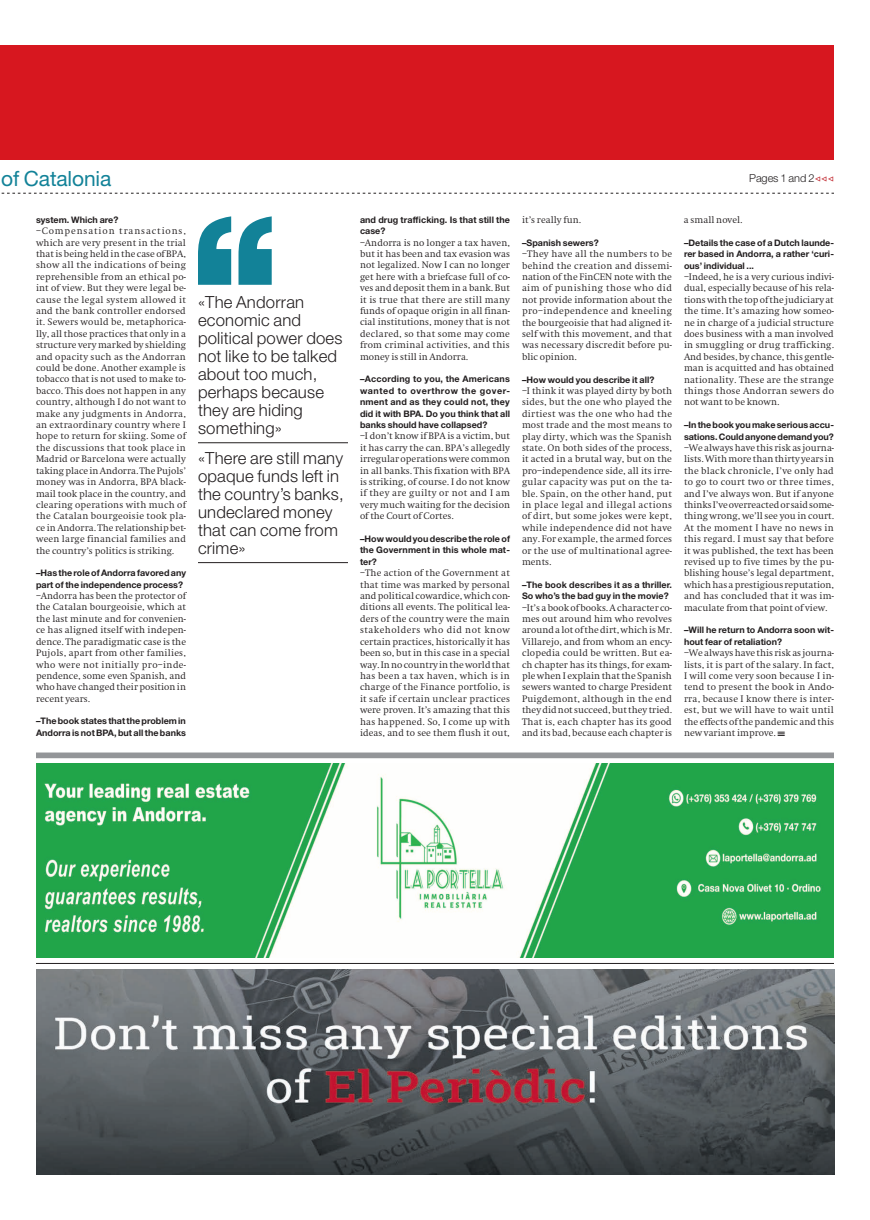
<style>
.page{position:relative;width:870px;height:1220px;background:#fff}
.page>*{position:absolute;margin:0;border:0;box-sizing:border-box;transform-origin:0 0}
.t1{font:21px "Helvetica Neue LT Std";letter-spacing:-.01em;color:#128298}
.Frase_Txt{font:300 16.7px/18px "Helvetica Neue LT Std";letter-spacing:.01em;color:#231f20}
.t2{font:300 11px "Helvetica Neue LT Std";letter-spacing:-.01em;color:#231f20}
.A_Texto{font:300 9.1px/11.4px "Swift ND Std";letter-spacing:.005em;color:#231f20;text-align:justify}
.A_Texto-2{font:700 9px/11.4px "Helvetica Neue LT Std";color:#231f20}
</style>
<div class="page">
<div style="left:0;top:46px;width:834px;height:114px;background:#d7171f"></div>
<img style="left:36px;top:764px;width:798px;height:194px">
<div style="left:36px;top:752px;width:798px;height:6px;background:#939598"></div>
<svg style="left:1px;top:193px;width:833px;height:1px"></svg>
<svg style="left:198px;top:216px;width:74px;height:69px"></svg>
<hr style="left:198px;top:443px;width:150px;height:1px;background:#231f20">
<hr style="left:198px;top:562px;width:150px;height:1px;background:#231f20">
<img style="left:36px;top:969px;width:798px;height:205px">
<hr style="left:36px;top:963px;width:798px;height:1px;background:#231f20">
<h1 class="t1" style="left:1px;top:166px;width:112px">of Catalonia</h1>
<p class="t2" style="left:749px;top:171px;width:67px">Pages 1 and 2</p>
<p class="A_Texto-2" style="left:36px;top:214px;width:84px">system. Which are?</p>
<p class="A_Texto" style="left:36px;top:225px;width:152px">–Compensation transactions, which are very present in the trial that is being held in the case of BPA, show all the indications of being reprehensible from an ethical po&shy;int of view. But they were legal be&shy;cause the legal system allowed it and the bank controller endorsed it. Sewers would be, metaphorica&shy;lly, all those practices that only in a structure very marked by shielding and opacity such as the Andorran could be done. Another example is tobacco that is not used to make to&shy;bacco. This does not happen in any country, although I do not want to make any judgments in Andorra, an extraordinary country where I hope to return for skiing. Some of the discussions that took place in Madrid or Barcelona were actually taking place in Andorra. The Pujols’ money was in Andorra, BPA black&shy;mail took place in the country, and clearing operations with much of the Catalan bourgeoisie took pla&shy;ce in Andorra. The relationship bet&shy;ween large financial families and the country’s politics is striking.</p>
<p class="A_Texto-2" style="left:36px;top:567px;width:152px">–Has the role of Andorra favored any part of the independence process?</p>
<p class="A_Texto" style="left:36px;top:590px;width:152px">–Andorra has been the protector of the Catalan bourgeoisie, which at the last minute and for convenien&shy;ce has aligned itself with indepen&shy;dence. The paradigmatic case is the Pujols, apart from other families, who were not initially pro–inde&shy;pendence, some even Spanish, and who have changed their position in recent years.</p>
<p class="A_Texto-2" style="left:36px;top:715px;width:152px">–The book states that the problem in<br>Andorra is not BPA, but all the banks</p>
<p class="Frase_Txt" style="left:198px;top:293px;width:146px">«The Andorran economic and political power does not like to be talked about too much, perhaps because they are hiding something»</p>
<p class="Frase_Txt" style="left:198px;top:449px;width:147px">«There are still many opaque funds left in the country’s banks, undeclared money that can come from crime»</p>
<p class="A_Texto-2" style="left:360px;top:214px;width:152px">and drug trafficking. Is that still the case?</p>
<p class="A_Texto" style="left:360px;top:237px;width:152px">–Andorra is no longer a tax haven, but it has been and tax evasion was not legalized. Now I can no longer get here with a briefcase full of co&shy;ves and deposit them in a bank. But it is true that there are still many funds of opaque origin in all finan&shy;cial institutions, money that is not declared, so that some may come from criminal activities, and this money is still in Andorra.</p>
<p class="A_Texto-2" style="left:360px;top:373px;width:152px;text-align:justify">–According to you, the Americans wanted to overthrow the gover&shy;nment and as they could not, they did it with BPA. Do you think that all banks should have collapsed?</p>
<p class="A_Texto" style="left:360px;top:431px;width:152px">–I don’t know if BPA is a victim, but it has carry the can. BPA’s allegedly irregular operations were common in all banks. This fixation with BPA is striking, of course. I do not know if they are guilty or not and I am very much waiting for the decision of the Court of Cortes.</p>
<p class="A_Texto-2" style="left:360px;top:533px;width:152px;text-align:justify">–How would you describe the role of the Government in this whole mat&shy;ter?</p>
<p class="A_Texto" style="left:360px;top:567px;width:152px">–The action of the Government at that time was marked by personal and political cowardice, which con&shy;ditions all events. The political lea&shy;ders of the country were the main stakeholders who did not know certain practices, historically it has been so, but in this case in a special way. In no country in the world that has been a tax haven, which is in charge of the Finance portfolio, is it safe if certain unclear practices were proven. It’s amazing that this has happened. So, I come up with ideas, and to see them flush it out,</p>
<p class="A_Texto" style="left:522px;top:214px;width:61px">it’s really fun.</p>
<p class="A_Texto-2" style="left:522px;top:237px;width:78px">–Spanish sewers?</p>
<p class="A_Texto" style="left:522px;top:248px;width:152px">–They have all the numbers to be behind the creation and dissemi&shy;nation of the FinCEN note with the aim of punishing those who did not provide information about the pro–independence and kneeling the bourgeoisie that had aligned it&shy;self with this movement, and that was necessary discredit before pu&shy;blic opinion.</p>
<p class="A_Texto-2" style="left:522px;top:373px;width:134px">–How would you describe it all?</p>
<p class="A_Texto" style="left:522px;top:385px;width:152px">–I think it was played dirty by both sides, but the one who played the dirtiest was the one who had the most trade and the most means to play dirty, which was the Spanish state. On both sides of the process, it acted in a brutal way, but on the pro–independence side, all its irre&shy;gular capacity was put on the ta&shy;ble. Spain, on the other hand, put in place legal and illegal actions of dirt, but some jokes were kept, while independence did not have any. For example, the armed forces or the use of multinational agree&shy;ments.</p>
<p class="A_Texto-2" style="left:522px;top:579px;width:152px">–The book describes it as a thriller.<br>So who’s the bad guy in the movie?</p>
<p class="A_Texto" style="left:522px;top:602px;width:152px">–It’s a book of books. A character co&shy;mes out around him who revolves around a lot of the dirt, which is Mr.<br>Villarejo, and from whom an ency&shy;clopedia could be written. But ea&shy;ch chapter has its things, for exam&shy;ple when I explain that the Spanish sewers wanted to charge President Puigdemont, although in the end they did not succeed, but they tried.<br>That is, each chapter has its good and its bad, because each chapter is</p>
<p class="A_Texto" style="left:684px;top:214px;width:60px">a small novel.</p>
<p class="A_Texto-2" style="left:684px;top:237px;width:152px;text-align:justify">–Details the case of a Dutch launde&shy;rer based in Andorra, a rather ‘curi&shy;ous’ individual ...</p>
<p class="A_Texto" style="left:684px;top:271px;width:152px">–Indeed, he is a very curious indivi&shy;dual, especially because of his rela&shy;tions with the top of the judiciary at the time. It’s amazing how someo&shy;ne in charge of a judicial structure does business with a man involved in smuggling or drug trafficking.<br>And besides, by chance, this gentle&shy;man is acquitted and has obtained nationality. These are the strange things those Andorran sewers do not want to be known.</p>
<p class="A_Texto-2" style="left:684px;top:419px;width:152px">–In the book you make serious accu&shy;sations. Could anyone demand you?</p>
<p class="A_Texto" style="left:684px;top:442px;width:152px">–We always have this risk as journa&shy;lists. With more than thirty years in the black chronicle, I’ve only had to go to court two or three times, and I’ve always won. But if anyone thinks I’ve overreacted or said some&shy;thing wrong, we’ll see you in court.<br>At the moment I have no news in this regard. I must say that before it was published, the text has been revised up to five times by the pu&shy;blishing house’s legal department, which has a prestigious reputation, and has concluded that it was im&shy;maculate from that point of view.</p>
<p class="A_Texto-2" style="left:684px;top:624px;width:152px">–Will he return to Andorra soon wit&shy;hout fear of retaliation?</p>
<p class="A_Texto" style="left:684px;top:647px;width:152px">–We always have this risk as journa&shy;lists, it is part of the salary. In fact, I will come very soon because I in&shy;tend to present the book in Ando&shy;rra, because I know there is inter&shy;est, but we will have to wait until the effects of the pandemic and this new variant improve. ★</p>
</div>
